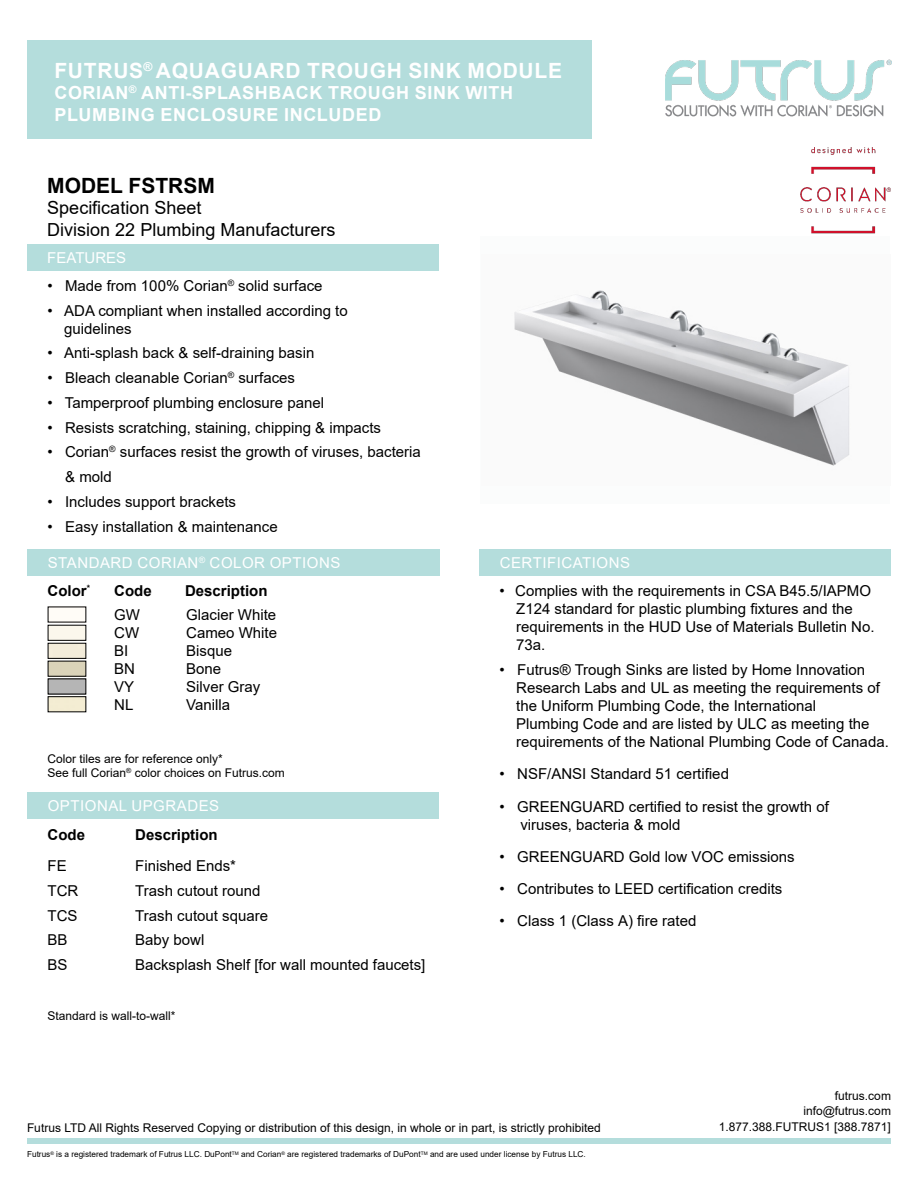
<style>
.page{position:relative;width:918px;height:1188px;background:#fff}
.page>*{position:absolute;margin:0;border:0;box-sizing:border-box;transform-origin:0 0}
.t1{font:700 21px "Arial";letter-spacing:.035em;color:#fff}
.t2{font:700 21px "Arial";color:#000}
.t3{font:700 18px/21.6px "Arial";letter-spacing:.035em;color:#fff}
.t4{font:18px/21.6px "Arial";color:#000}
.t5{font:15px/18px "Arial";color:#000}
.t6{font:15px/27.9px "Arial";letter-spacing:.035em;color:#fff}
.t7{font:700 15px "Arial";color:#000}
.t8{font:15px "Arial";color:#fff}
.t9{font:12px/15.8px "Arial";color:#000;text-align:right}
.t10{font:8.25px "Arial";color:#000}
.s1{font-weight:700;color:#000}
</style>
<div class="page">
<div style="left:27px;top:40px;width:565px;height:99px;background:#b4dddc"></div>
<div style="left:27px;top:1138px;width:864px;height:6px;background:#b4dddc"></div>
<img style="left:666px;top:60px;width:225px;height:57px">
<img style="left:800px;top:147px;width:91px;height:87px">
<div style="left:480px;top:236px;width:410px;height:268px;background:#fbfcfc"></div>
<div style="left:27px;top:244px;width:412px;height:27px;background:#b4dddc"></div>
<div style="left:27px;top:792px;width:412px;height:27px;background:#b4dddc"></div>
<img style="left:514px;top:290px;width:335px;height:176px">
<div style="left:479px;top:549px;width:412px;height:27px;background:#b4dddc"></div>
<div style="left:27px;top:549px;width:412px;height:27px;background:#b4dddc"></div>
<div style="left:48px;top:625px;width:38px;height:16px;border:1px solid #000"></div>
<div style="left:48px;top:643px;width:38px;height:16px;border:1px solid #000"></div>
<div style="left:48px;top:661px;width:38px;height:16px;border:1px solid #000"></div>
<div style="left:48px;top:696px;width:38px;height:16px;border:1px solid #000"></div>
<h1 class="t1" style="left:54px;top:56px;width:509px">FUTRUS<sup>®</sup> AQUAGUARD TROUGH SINK MODULE</h1>
<p class="t3" style="left:54px;top:82px;width:460px">CORIAN<sup>®</sup> ANTI-SPLASHBACK TROUGH SINK WITH<br>PLUMBING ENCLOSURE INCLUDED</p>
<h1 class="t2" style="left:47px;top:170px;width:169px">MODEL FSTRSM</h1>
<p class="t4" style="left:47px;top:197px;width:290px">Specification Sheet<br>Division 22 Plumbing Manufacturers</p>
<p class="t8" style="left:47px;top:248px;width:80px">FEATURES</p>
<p class="t5" style="left:47px;top:277px;width:277px">• Made from 100% Corian<sup>®</sup> solid surface</p>
<p class="t5" style="left:64px;top:301px;width:285px;text-indent:-17px">• ADA compliant when installed according to guidelines</p>
<p class="t5" style="left:47px;top:344px;width:269px">• Anti-splash back &amp; self-draining basin</p>
<p class="t5" style="left:47px;top:369px;width:249px">• Bleach cleanable Corian<sup>®</sup> surfaces</p>
<p class="t5" style="left:47px;top:394px;width:278px">• Tamperproof plumbing enclosure panel</p>
<p class="t5" style="left:47px;top:418px;width:335px">• Resists scratching, staining, chipping &amp; impacts</p>
<p class="t5" style="left:65px;top:440px;width:357px;line-height:24.8px;text-indent:-18px">• Corian<sup>®</sup> surfaces resist the growth of viruses, bacteria &amp; mold</p>
<p class="t5" style="left:47px;top:493px;width:190px">• Includes support brackets</p>
<p class="t5" style="left:47px;top:517px;width:232px">• Easy installation &amp; maintenance</p>
<p class="t6" style="left:48px;top:548px;width:294px">STANDARD CORIAN<sup>®</sup> COLOR OPTIONS<br><span class="s1">Color</span><sup>*</sup></p>
<p class="t7" style="left:114px;top:580px;width:39px">Code</p>
<p class="t7" style="left:185px;top:580px;width:84px">Description</p>
<p class="t5" style="left:114px;top:606px;width:27px">GW</p>
<p class="t5" style="left:186px;top:606px;width:92px">Glacier White</p>
<p class="t5" style="left:114px;top:624px;width:26px">CW</p>
<p class="t5" style="left:186px;top:624px;width:92px">Cameo White</p>
<p class="t5" style="left:114px;top:642px;width:16px">BI</p>
<p class="t5" style="left:186px;top:642px;width:47px">Bisque</p>
<p class="t5" style="left:114px;top:660px;width:22px">BN</p>
<p class="t5" style="left:186px;top:660px;width:37px">Bone</p>
<p class="t5" style="left:114px;top:678px;width:22px">VY</p>
<p class="t5" style="left:186px;top:678px;width:76px">Silver Gray</p>
<p class="t5" style="left:114px;top:696px;width:21px">NL</p>
<p class="t5" style="left:186px;top:696px;width:45px">Vanilla</p>
<p class="t9" style="left:48px;top:752px;width:239px;line-height:14.4px;text-align:left">Color tiles are for reference only*<br>See full Corian<sup>®</sup> color choices on Futrus.com</p>
<p class="t6" style="left:48px;top:792px;width:173px">OPTIONAL UPGRADES</p>
<p class="t7" style="left:48px;top:824px;width:39px">Code</p>
<p class="t7" style="left:135px;top:824px;width:84px">Description</p>
<p class="t5" style="left:48px;top:857px;width:21px">FE</p>
<p class="t5" style="left:135px;top:857px;width:102px">Finished Ends*</p>
<p class="t5" style="left:48px;top:881px;width:32px">TCR</p>
<p class="t5" style="left:135px;top:881px;width:127px">Trash cutout round</p>
<p class="t5" style="left:48px;top:906px;width:31px">TCS</p>
<p class="t5" style="left:135px;top:906px;width:134px">Trash cutout square</p>
<p class="t5" style="left:48px;top:931px;width:22px">BB</p>
<p class="t5" style="left:135px;top:931px;width:71px">Baby bowl</p>
<p class="t5" style="left:48px;top:956px;width:22px">BS</p>
<p class="t5" style="left:135px;top:956px;width:292px">Backsplash Shelf [for wall mounted faucets]</p>
<p class="t9" style="left:48px;top:1008px;width:130px">Standard is wall-to-wall*</p>
<p class="t6" style="left:500px;top:549px;width:132px">CERTIFICATIONS</p>
<p class="t5" style="left:516px;top:582px;width:360px;text-indent:-17px">• Complies with the requirements in CSA B45.5/IAPMO Z124 standard for plastic plumbing fixtures and the requirements in the HUD Use of Materials Bulletin No.<br>73a.</p>
<p class="t5" style="left:516px;top:661px;width:374px;text-indent:-17px">• Futrus® Trough Sinks are listed by Home Innovation Research Labs and UL as meeting the requirements of the Uniform Plumbing Code, the International<br>Plumbing Code and are listed by ULC as meeting the requirements of the National Plumbing Code of Canada.</p>
<p class="t5" style="left:499px;top:765px;width:231px">• NSF/ANSI Standard 51 certified</p>
<p class="t5" style="left:520px;top:797px;width:310px;text-indent:-21px">• GREENGUARD certified to resist the growth of viruses, bacteria &amp; mold</p>
<p class="t5" style="left:499px;top:848px;width:297px">• GREENGUARD Gold low VOC emissions</p>
<p class="t5" style="left:499px;top:880px;width:284px">• Contributes to LEED certification credits</p>
<p class="t5" style="left:499px;top:912px;width:198px">• Class 1 (Class A) fire rated</p>
<p class="t9" style="left:27px;top:1120px;width:575px">Futrus LTD All Rights Reserved Copying or distribution of this design, in whole or in part, is strictly prohibited</p>
<p class="t10" style="left:27px;top:1149px;width:560px">Futrus<sup>®</sup> is a registered trademark of Futrus LLC. DuPont<sup>TM</sup> and Corian<sup>®</sup> are registered trademarks of DuPont<sup>TM</sup> and are used under license by Futrus LLC.</p>
<p class="t9" style="left:719px;top:1087px;width:174px">futrus.com<br>info@futrus.com<br>1.877.388.FUTRUS1 [388.7871]</p>
</div>
